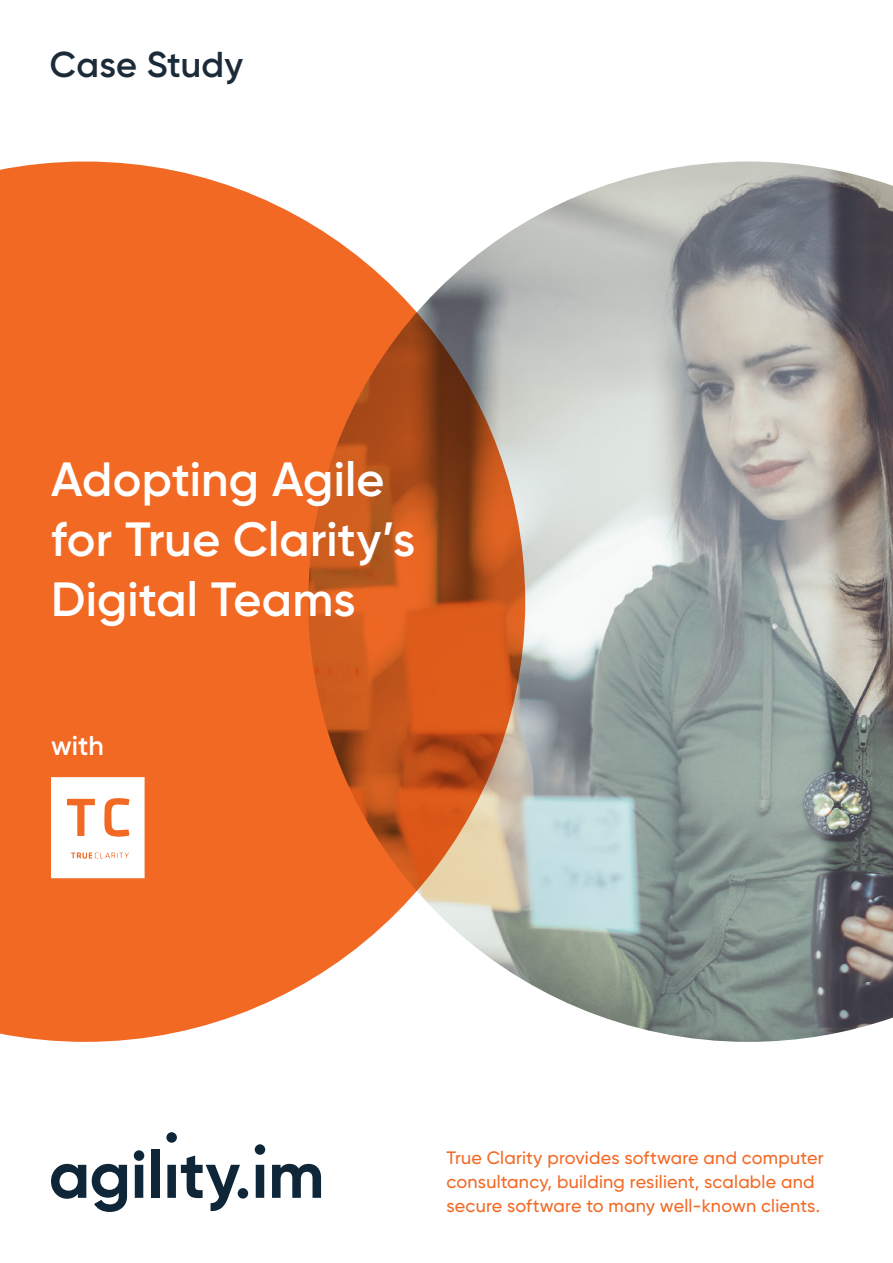
<style>
.page{position:relative;width:893px;height:1263px;background:#fff}
.page>*{position:absolute;margin:0;border:0;box-sizing:border-box;transform-origin:0 0}
.t1{font:600 48px/60px "Gilroy";letter-spacing:.005em;color:#fff}
.t2{font:600 36px "Gilroy";letter-spacing:.005em;color:#1c2b39}
.t3{font:600 27px "Gilroy";color:#fff}
.t4{font:500 18px/24px "Gilroy";letter-spacing:.01em;color:#f26924}
</style>
<div class="page">
<img style="left:525px;top:162px;width:368px;height:880px">
<svg style="left:0;top:162px;width:525px;height:880px;background:#e57b45"></svg>
<svg style="left:51px;top:1164px;width:35px;height:35px"></svg>
<svg style="left:92px;top:1164px;width:35px;height:48px"></svg>
<svg style="left:134px;top:1150px;width:10px;height:48px"></svg>
<div style="left:151px;top:1149px;width:9px;height:49px;background:#0e2637"></div>
<svg style="left:166px;top:1132px;width:74px;height:79px"></svg>
<svg style="left:255px;top:1144px;width:10px;height:54px"></svg>
<svg style="left:272px;top:1164px;width:49px;height:34px"></svg>
<div style="left:238px;top:1188px;width:10px;height:10px;background:#0e2637;border-radius:50%"></div>
<svg style="left:51px;top:777px;width:94px;height:101px"></svg>
<p class="t2" style="left:50px;top:42px;width:195px">Case Study</p>
<p class="t1" style="left:51px;top:448px;width:366px">Adopting Agile for True Clarity’s<br>Digital Teams</p>
<p class="t3" style="left:51px;top:729px;width:55px">with</p>
<p class="t4" style="left:446px;top:1145px;width:379px">True Clarity provides software and computer consultancy, building resilient, scalable and secure software to many well-known clients.</p>
</div>
